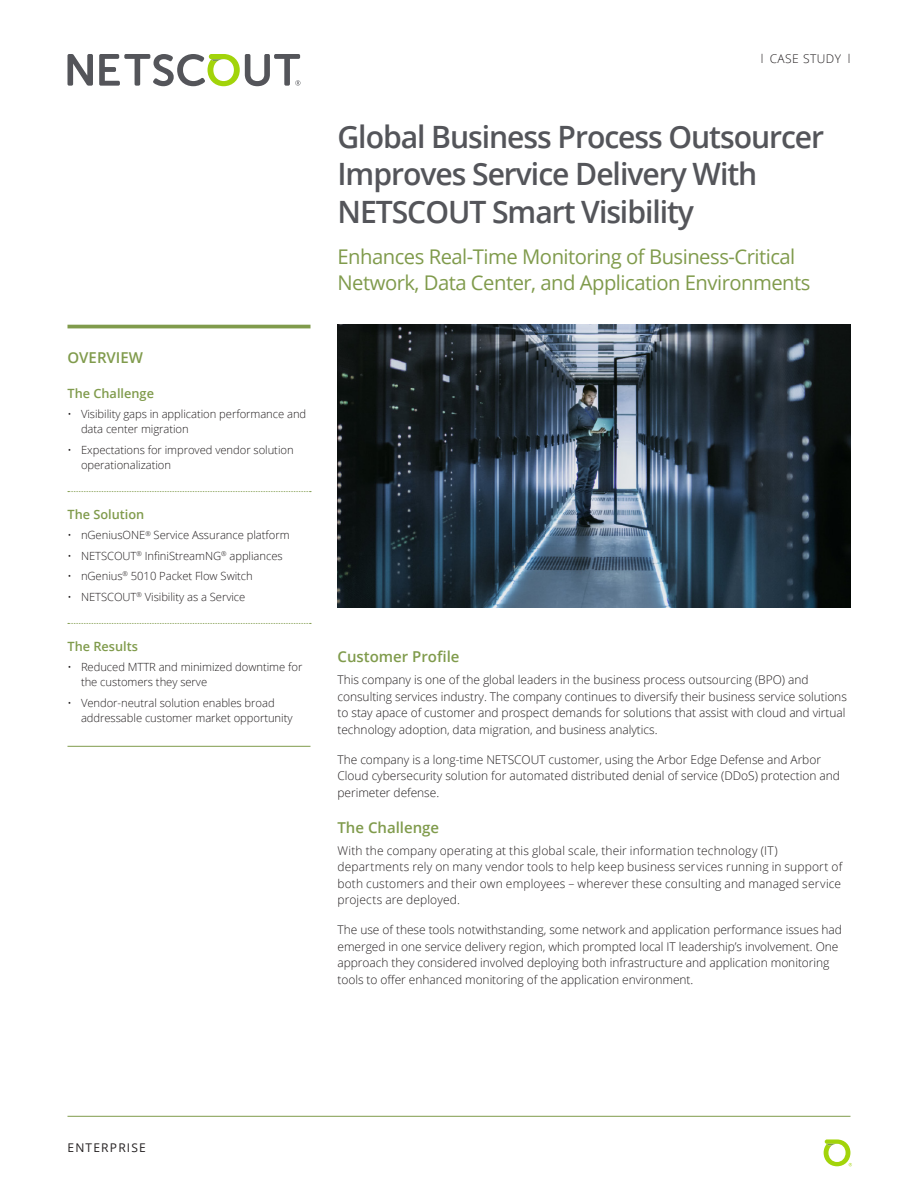
<style>
.page{position:relative;width:918px;height:1188px;background:#fff}
.page>*{position:absolute;margin:0;border:0;box-sizing:border-box;transform-origin:0 0}
.Document_Title{font:600 30.75px/37.5px "Open Sans";letter-spacing:-.035em;color:#54555a}
.Subtitle{font:20.25px/25.5px "Open Sans";letter-spacing:-.025em;color:#809b4c}
.Level_1_-_Heading{font:600 15px "Open Sans";color:#809b4c}
.Level_1_-_Section_He{font:600 15px "Open Sans";color:#809b4c}
.Level_2_-_Heading{font:600 12.75px "Open Sans";color:#809b4c}
.Body{font:300 12px/16.5px "Open Sans";letter-spacing:-.005em;color:#231f20}
.Body-2{font:300 12px "Open Sans";letter-spacing:.04em;color:#231f20}
.t1{font:12px "Open Sans";letter-spacing:.1em;color:#231f20}
.t2{font:300 11.25px/15px "Open Sans";letter-spacing:-.005em;color:#231f20}
</style>
<div class="page">
<svg style="left:68px;top:54px;width:25px;height:32px"></svg>
<svg style="left:99px;top:54px;width:201px;height:32px"></svg>
<hr style="left:68px;top:1116px;width:782px;height:1px;background:#809b4c">
<svg style="left:824px;top:1139px;width:28px;height:27px"></svg>
<img style="left:338px;top:324px;width:512px;height:284px">
<hr style="left:68px;top:325px;width:242px;height:3px;background:#809b4c">
<svg style="left:68px;top:491px;width:243px;height:1px"></svg>
<svg style="left:68px;top:623px;width:243px;height:1px"></svg>
<hr style="left:68px;top:746px;width:242px;height:1px;background:#809b4c">
<p class="Level_1_-_Section_He" style="left:68px;top:347px;width:77px">OVERVIEW</p>
<p class="Level_2_-_Heading" style="left:68px;top:385px;width:88px">The Challenge</p>
<p class="t2" style="left:81px;top:406px;width:227px;text-indent:-14px">• Visibility gaps in application performance and data center migration</p>
<p class="t2" style="left:81px;top:442px;width:214px;text-indent:-14px">• Expectations for improved vendor solution operationalization</p>
<p class="Level_2_-_Heading" style="left:68px;top:506px;width:78px">The Solution</p>
<p class="t2" style="left:68px;top:527px;width:224px">• nGeniusONE<sup>®</sup> Service Assurance platform</p>
<p class="t2" style="left:68px;top:548px;width:217px">• NETSCOUT<sup>®</sup> InfiniStreamNG<sup>®</sup> appliances</p>
<p class="t2" style="left:68px;top:568px;width:187px">• nGenius<sup>®</sup> 5010 Packet Flow Switch</p>
<p class="t2" style="left:68px;top:589px;width:179px">• NETSCOUT<sup>®</sup> Visibility as a Service</p>
<p class="Level_2_-_Heading" style="left:68px;top:637px;width:72px">The Results</p>
<p class="t2" style="left:81px;top:659px;width:223px;text-indent:-14px">• Reduced MTTR and minimized downtime for the customers they serve</p>
<p class="t2" style="left:81px;top:695px;width:213px;text-indent:-14px">• Vendor-neutral solution enables broad addressable customer market opportunity</p>
<p class="Body-2" style="left:761px;top:51px;width:91px">l CASE STUDY l</p>
<p class="Document_Title" style="left:338px;top:117px;width:488px">Global Business Process Outsourcer<br>Improves Service Delivery With<br>NETSCOUT Smart Visibility</p>
<p class="Subtitle" style="left:338px;top:244px;width:475px">Enhances Real-Time Monitoring of Business-Critical<br>Network, Data Center, and Application Environments</p>
<p class="Level_1_-_Heading" style="left:338px;top:646px;width:124px">Customer Profile</p>
<p class="Body" style="left:338px;top:671px;width:511px">This company is one of the global leaders in the business process outsourcing (BPO) and consulting services industry. The company continues to diversify their business service solutions to stay apace of customer and prospect demands for solutions that assist with cloud and virtual technology adoption, data migration, and business analytics.</p>
<p class="Body" style="left:338px;top:751px;width:504px">The company is a long-time NETSCOUT customer, using the Arbor Edge Defense and Arbor<br>Cloud cybersecurity solution for automated distributed denial of service (DDoS) protection and perimeter defense.</p>
<p class="Level_1_-_Heading" style="left:338px;top:817px;width:103px">The Challenge</p>
<p class="Body" style="left:338px;top:842px;width:506px">With the company operating at this global scale, their information technology (IT) departments rely on many vendor tools to help keep business services running in support of both customers and their own employees – wherever these consulting and managed service projects are deployed.</p>
<p class="Body" style="left:338px;top:921px;width:506px">The use of these tools notwithstanding, some network and application performance issues had emerged in one service delivery region, which prompted local IT leadership’s involvement. One approach they considered involved deploying both infrastructure and application monitoring tools to offer enhanced monitoring of the application environment.</p>
<p class="t1" style="left:68px;top:1139px;width:80px">ENTERPRISE</p>
</div>
